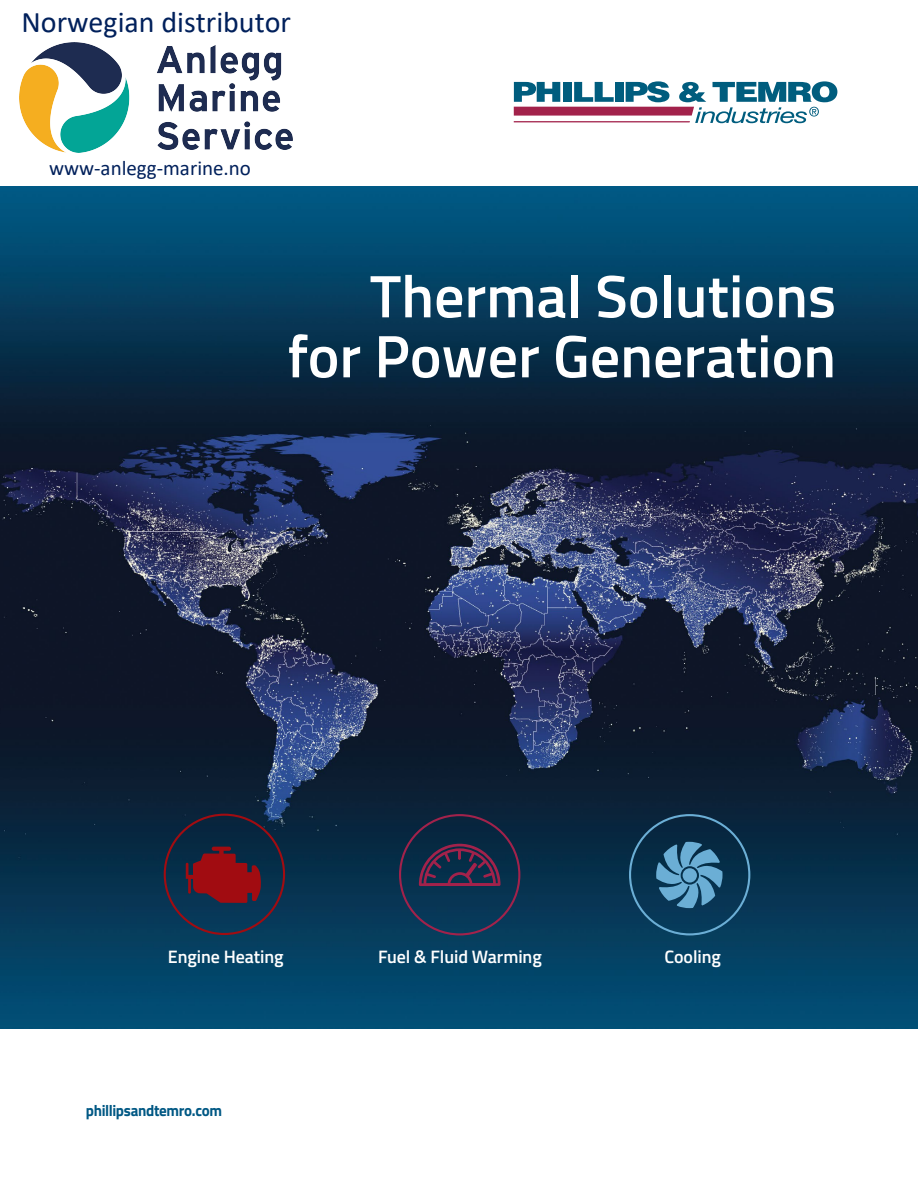
<style>
.page{position:relative;width:918px;height:1188px;background:#fff}
.page>*{position:absolute;margin:0;border:0;box-sizing:border-box;transform-origin:0 0}
.t1{font:600 60px/60px "Titillium Web";color:#fff;text-align:right}
.t2{font:30px "Calibri";color:#00205b}
.t3{font:21px "Calibri";color:#00205b}
.t4{font:600 18px "Titillium Web";letter-spacing:-.005em;color:#fff}
.t5{font:700 15.75px "Titillium Web";letter-spacing:-.02em;color:#005884;scale:.96 1}
</style>
<div class="page">
<img style="left:0;top:186px;width:918px;height:842px">
<svg style="left:514px;top:81px;width:323px;height:42px"></svg>
<hr style="left:514px;top:121px;width:176px;height:1px;background:#a2224b">
<svg style="left:164px;top:814px;width:121px;height:121px;background:#2d273d"></svg>
<svg style="left:399px;top:814px;width:121px;height:121px;background:#1b2d4b"></svg>
<svg style="left:629px;top:814px;width:121px;height:121px;background:#1e4d6b"></svg>
<img style="left:20px;top:43px;width:273px;height:109px">
<h2 class="t2" style="left:22px;top:1px;width:271px">Norwegian distributor</h2>
<p class="t3" style="left:49px;top:153px;width:203px">www-anlegg-marine.no</p>
<h1 class="t1" style="left:287px;top:263px;width:550px">Thermal Solutions for Power Generation</h1>
<p class="t4" style="left:168px;top:943px;width:117px">Engine Heating</p>
<p class="t4" style="left:378px;top:943px;width:165px">Fuel &amp; Fluid Warming</p>
<p class="t4" style="left:665px;top:943px;width:58px">Cooling</p>
<p class="t5" style="left:86px;top:1098px;width:143px">phillipsandtemro.com</p>
</div>
